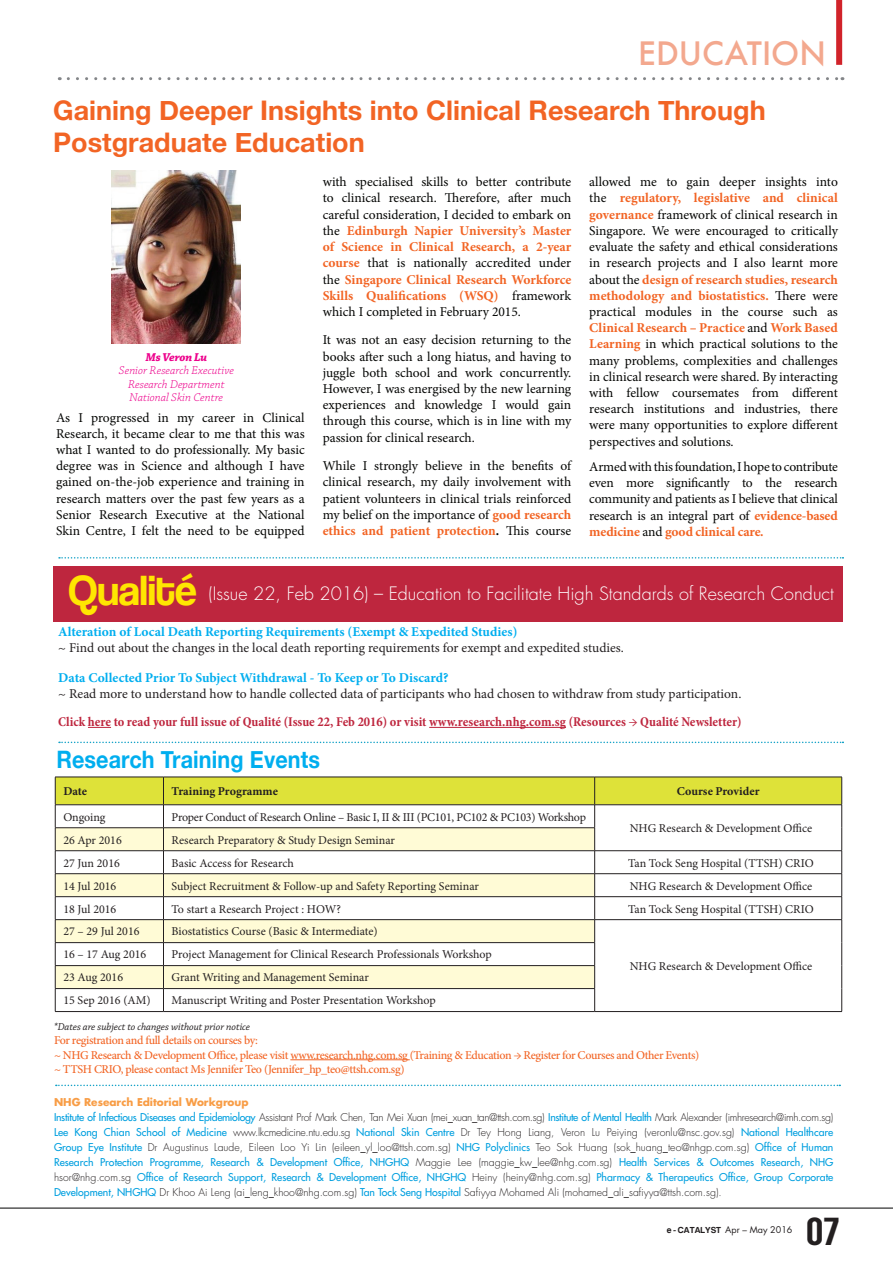
<style>
.page{position:relative;width:893px;height:1263px;background:#fff}
.page>*{position:absolute;margin:0;border:0;box-sizing:border-box;transform-origin:0 0}
.t1{font:43.5px "Coolvetica Rg";color:#ffe601}
.t2{font:39px "Langdon";color:#231f20}
.t3{font:500 31.5px "Futura";color:#f3a88e}
.t4{font:700 27px/32.4px "Helvetica Neue";color:#f26424}
.t5{font:700 24px "Helvetica Neue";letter-spacing:.005em;color:#00aeef;scale:.9 1}
.t6{font:300 18px "Futura";color:#fff}
.t7{font:13.5px/16.2px "Minion Pro";letter-spacing:-.005em;color:#040503;text-align:justify}
.t8{font:13.5px "Minion Pro";color:#231f20}
.t9{font:700 13.5px "Minion Pro";color:#00aeef}
.t10{font:700 condensed 13.5px "Minion Pro";color:#be263e}
.t11{font:12px "Minion Pro";letter-spacing:-.005em;color:#231f20}
.t12{font:500 12px/14.4px "Minion Pro";letter-spacing:-.03em;color:#f26424}
.t13{font:italic 300 12px/13.5px "Chaparral Pro";color:#ed028c;text-align:center}
.t14{font:700 12px "Minion Pro";color:#231f20}
.t15{font:italic 700 12px "Chaparral Pro";letter-spacing:-.02em;color:#ed028c}
.t16{font:300 10.5px/15px "Futura";color:#231f20}
.t17{font:italic 10.5px "Chaparral Pro";letter-spacing:-.005em;color:#231f20}
.t18{font:9px "Futura";color:#231f20}
.s1{font-weight:700;color:#f26424}
.s2{font-weight:700}
.s3{font-weight:400}
.s4{font-weight:700;color:#f89d46}
.s5{font-weight:400;color:#009fdf}
.s6{font-family:"Harabara"}
</style>
<div class="page">
<hr style="left:0;top:1208px;width:893px;height:1px;background:#000">
<hr style="left:290px;top:1059px;width:120px;height:1px;background:#f26424">
<hr style="left:595px;top:1011px;width:247px;height:1px;background:#231f20">
<svg style="left:55px;top:777px;width:787px;height:234px"></svg>
<hr style="left:55px;top:1011px;width:108px;height:1px;background:#231f20">
<hr style="left:163px;top:1011px;width:432px;height:1px;background:#231f20">
<svg style="left:88px;top:727px;width:23px;height:1px"></svg>
<hr style="left:429px;top:727px;width:137px;height:1px;background:#be263e">
<img style="left:112px;top:170px;width:129px;height:173px">
<div style="left:54px;top:566px;width:789px;height:56px;background:#be263e"></div>
<svg style="left:59px;top:742px;width:784px;height:1px"></svg>
<svg style="left:59px;top:557px;width:784px;height:2px"></svg>
<svg style="left:56px;top:1084px;width:784px;height:2px"></svg>
<div style="left:836px;top:0;width:6px;height:65px;background:#d1232a"></div>
<svg style="left:68px;top:77px;width:775px;height:3px"></svg>
<h3 class="t3" style="left:638px;top:32px;width:189px">EDUCATION</h3>
<h3 class="t4" style="left:53px;top:95px;width:714px">Gaining Deeper Insights into Clinical Research Through<br>Postgraduate Education</h3>
<p class="t15" style="left:146px;top:350px;width:63px">Ms Veron Lu</p>
<p class="t13" style="left:119px;top:364px;width:116px">Senior Research Executive<br>Research Department<br>National Skin Centre</p>
<p class="t7" style="left:56px;top:409px;width:250px">As I progressed in my career in Clinical Research, it became clear to me that this was what I wanted to do professionally. My basic degree was in Science and although I have gained on-the-job experience and training in research matters over the past few years as a Senior Research Executive at the National Skin Centre, I felt the need to be equipped</p>
<p class="t7" style="left:323px;top:174px;width:250px">with specialised skills to better contribute to clinical research. Therefore, after much careful consideration, I decided to embark on the <span class="s1">Edinburgh Napier University’s Master of Science in Clinical Research, a 2-year course</span> that is nationally accredited under the <span class="s1">Singapore Clinical Research Workforce Skills Qualifications (WSQ)</span> framework which I completed in February 2015.</p>
<p class="t7" style="left:323px;top:332px;width:250px">It was not an easy decision returning to the books after such a long hiatus, and having to juggle both school and work concurrently.<br>However, I was energised by the new learning experiences and knowledge I would gain through this course, which is in line with my passion for clinical research.</p>
<p class="t7" style="left:323px;top:458px;width:250px">While I strongly believe in the benefits of clinical research, my daily involvement with patient volunteers in clinical trials reinforced my belief on the importance of <span class="s1">good research ethics and patient protection</span><span class="s2">.</span> This course</p>
<p class="t7" style="left:589px;top:174px;width:250px">allowed me to gain deeper insights into the <span class="s1">regulatory, legislative and clinical governance</span> framework of clinical research in Singapore. We were encouraged to critically evaluate the safety and ethical considerations in research projects and I also learnt more about the <span class="s1">design of research studies, research methodology and biostatistics.</span> There were practical modules in the course such as <span class="s1">Clinical Research – Practice</span> and <span class="s1">Work Based Learning</span> in which practical solutions to the many problems, complexities and challenges in clinical research were shared. By interacting with fellow coursemates from different research institutions and industries, there were many opportunities to explore different perspectives and solutions.</p>
<p class="t7" style="left:589px;top:459px;width:250px">Armed with this foundation, I hope to contribute even more significantly to the research community and patients as I believe that clinical research is an integral part of <span class="s1">evidence-based medicine</span> and <span class="s1">good clinical care.</span></p>
<h1 class="t1" style="left:68px;top:565px;width:130px">Qualité</h1>
<h3 class="t6" style="left:208px;top:582px;width:627px">(Issue 22, Feb 2016) – Education to Facilitate High Standards of Research Conduct</h3>
<p class="t9" style="left:58px;top:622px;width:461px">Alteration of Local Death Reporting Requirements (Exempt &amp; Expedited Studies)</p>
<p class="t8" style="left:58px;top:639px;width:567px">~ Find out about the changes in the local death reporting requirements for exempt and expedited studies.</p>
<p class="t9" style="left:58px;top:668px;width:392px">Data Collected Prior To Subject Withdrawal - To Keep or To Discard?</p>
<p class="t8" style="left:58px;top:684px;width:685px">~ Read more to understand how to handle collected data of participants who had chosen to withdraw from study participation.</p>
<p class="t10" style="left:58px;top:712px;width:685px">Click here to read your full issue of Qualité (Issue 22, Feb 2016) or visit www.research.nhg.com.sg (Resources → Qualité Newsletter)</p>
<h3 class="t5" style="left:56px;top:740px;width:295px">Research Training Events</h3>
<p class="t14" style="left:63px;top:783px;width:25px">Date</p>
<p class="t14" style="left:172px;top:783px;width:108px">Training Programme</p>
<p class="t14" style="left:677px;top:783px;width:84px">Course Provider</p>
<p class="t11" style="left:63px;top:809px;width:44px">Ongoing</p>
<p class="t11" style="left:172px;top:809px;width:416px">Proper Conduct of Research Online – Basic I, II &amp; III (PC101, PC102 &amp; PC103) Workshop</p>
<p class="t11" style="left:630px;top:820px;width:184px">NHG Research &amp; Development Office</p>
<p class="t11" style="left:63px;top:832px;width:60px">26 Apr 2016</p>
<p class="t11" style="left:172px;top:832px;width:225px">Research Preparatory &amp; Study Design Seminar</p>
<p class="t11" style="left:63px;top:855px;width:58px">27 Jun 2016</p>
<p class="t11" style="left:172px;top:855px;width:124px">Basic Access for Research</p>
<p class="t11" style="left:628px;top:855px;width:187px">Tan Tock Seng Hospital (TTSH) CRIO</p>
<p class="t11" style="left:63px;top:878px;width:55px">14 Jul 2016</p>
<p class="t11" style="left:172px;top:878px;width:309px">Subject Recruitment &amp; Follow-up and Safety Reporting Seminar</p>
<p class="t11" style="left:630px;top:878px;width:184px">NHG Research &amp; Development Office</p>
<p class="t11" style="left:63px;top:901px;width:55px">18 Jul 2016</p>
<p class="t11" style="left:172px;top:901px;width:171px">To start a Research Project : HOW?</p>
<p class="t11" style="left:628px;top:901px;width:187px">Tan Tock Seng Hospital (TTSH) CRIO</p>
<p class="t11" style="left:63px;top:924px;width:78px">27 – 29 Jul 2016</p>
<p class="t11" style="left:172px;top:924px;width:208px">Biostatistics Course (Basic &amp; Intermediate)</p>
<p class="t11" style="left:630px;top:958px;width:184px">NHG Research &amp; Development Office</p>
<p class="t11" style="left:63px;top:946px;width:85px">16 – 17 Aug 2016</p>
<p class="t11" style="left:172px;top:946px;width:322px">Project Management for Clinical Research Professionals Workshop</p>
<p class="t11" style="left:63px;top:969px;width:61px">23 Aug 2016</p>
<p class="t11" style="left:172px;top:969px;width:199px">Grant Writing and Management Seminar</p>
<p class="t11" style="left:63px;top:992px;width:89px">15 Sep 2016 (AM)</p>
<p class="t11" style="left:172px;top:992px;width:266px">Manuscript Writing and Poster Presentation Workshop</p>
<p class="t17" style="left:54px;top:1021px;width:198px">*Dates are subject to changes without prior notice</p>
<p class="t12" style="left:54px;top:1033px;width:647px">For registration and full details on courses by:<br>~ NHG Research &amp; Development Office, please visit www.research.nhg.com.sg (Training &amp; Education <span class="s3">→</span> Register for Courses and Other Events) ~ TTSH CRIO, please contact Ms Jennifer Teo (Jennifer_hp_teo@ttsh.com.sg)</p>
<p class="t16" style="left:54px;top:1094px;width:781px"><span class="s4">NHG Research Editorial Workgroup<br></span><span class="s5">Institute of Infectious Diseases and Epidemiology</span> Assistant Prof Mark Chen, Tan Mei Xuan (mei_xuan_tan@ttsh.com.sg) <span class="s5">Institute of Mental Health</span> Mark Alexander (imhresearch@imh.com.sg)<br><span class="s5">Lee Kong Chian School of Medicine</span> www.lkcmedicine.ntu.edu.sg <span class="s5">National Skin Centre</span> Dr Tey Hong Liang, Veron Lu Peiying (veronlu@nsc.gov.sg) <span class="s5">National Healthcare Group Eye Institute</span> Dr Augustinus Laude, Eileen Loo Yi Lin (eileen_yl_loo@ttsh.com.sg) <span class="s5">NHG Polyclinics</span> Teo Sok Huang (sok_huang_teo@nhgp.com.sg) <span class="s5">Office of Human Research Protection Programme, Research &amp; Development Office, NHGHQ</span> Maggie Lee (maggie_kw_lee@nhg.com.sg) <span class="s5">Health Services &amp; Outcomes Research, NHG </span>hsor@nhg.com.sg <span class="s5">Office of Research Support, Research &amp; Development Office, NHGHQ</span> Heiny (heiny@nhg.com.sg) <span class="s5">Pharmacy &amp; Therapeutics Office, Group Corporate Development, NHGHQ</span> Dr Khoo Ai Leng (ai_leng_khoo@nhg.com.sg) <span class="s5">Tan Tock Seng Hospital</span> Safiyya Mohamed Ali (mohamed_ali_safiyya@ttsh.com.sg).</p>
<p class="t18" style="left:667px;top:1224px;width:127px"><span class="s6">e - CATALYST</span> Apr – May 2016</p>
<h2 class="t2" style="left:806px;top:1209px;width:35px">07</h2>
</div>
